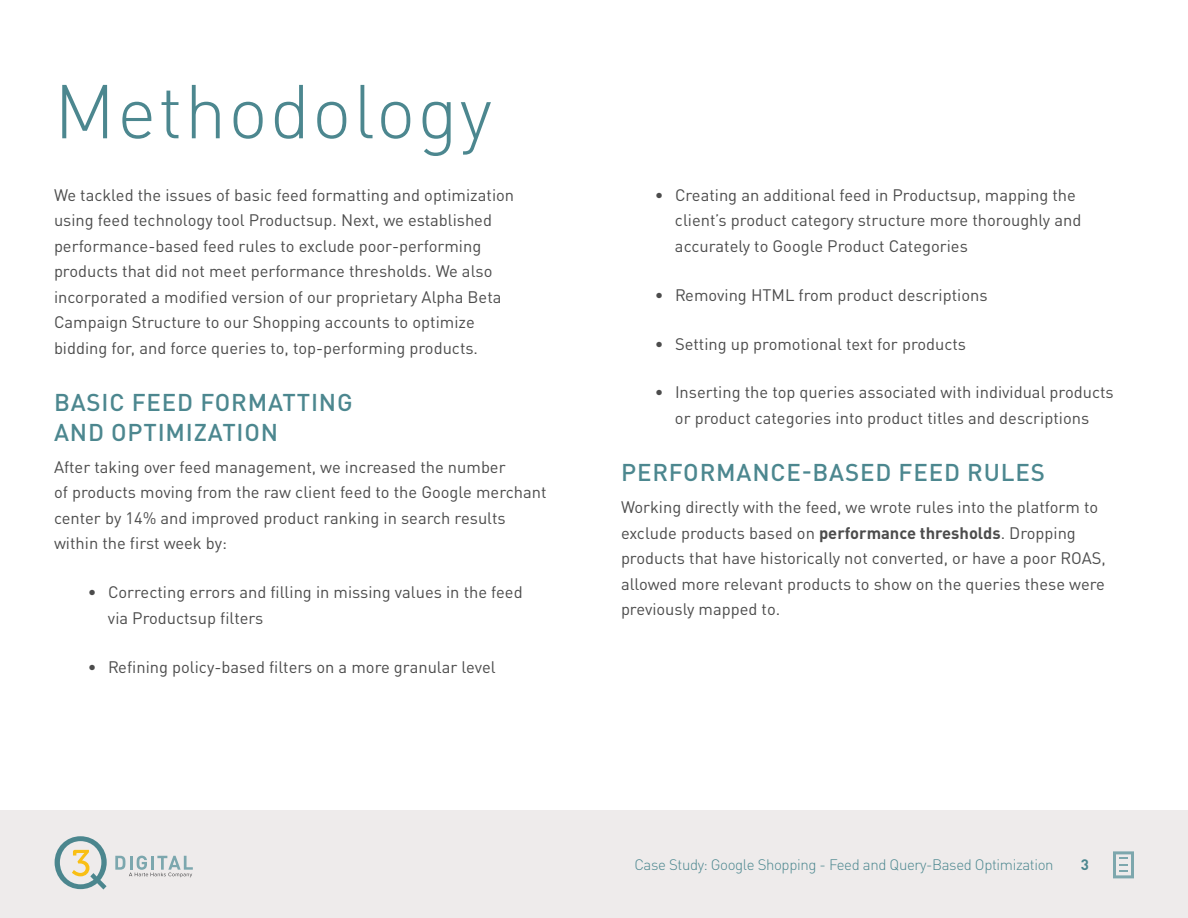
<style>
.page{position:relative;width:1188px;height:918px;background:#fff}
.page>*{position:absolute;margin:0;border:0;box-sizing:border-box;transform-origin:0 0}
.Copy_Header_2{font:300 75px "DINOT";letter-spacing:.025em;color:#4c878f}
.Copy_Header_2-2{font:500 24px/30px "DINOT";letter-spacing:.035em;color:#4c878f}
.Paragraph{font:16.5px/25.5px "DINOT";color:#4c4c4c}
.t1{font:300 15px "DINOT";letter-spacing:-.025em;color:#4c878f}
.t2{font:700 15px "DINOT";color:#4c878f}
.s1{font-weight:700}
</style>
<div class="page">
<div style="left:0;top:810px;width:1188px;height:108px;background:#eeebeb"></div>
<svg style="left:1113px;top:851px;width:21px;height:27px"></svg>
<svg style="left:55px;top:836px;width:52px;height:54px"></svg>
<svg style="left:115px;top:856px;width:78px;height:21px"></svg>
<p class="Copy_Header_2" style="left:54px;top:65px;width:440px">Methodology</p>
<p class="Paragraph" style="left:54px;top:182px;width:462px">We tackled the issues of basic feed formatting and optimization using feed technology tool Productsup. Next, we established performance-based feed rules to exclude poor-performing products that did not meet performance thresholds. We also incorporated a modified version of our proprietary Alpha Beta Campaign Structure to our Shopping accounts to optimize bidding for, and force queries to, top-performing products.</p>
<p class="Copy_Header_2-2" style="left:54px;top:386px;width:300px">BASIC FEED FORMATTING<br>AND OPTIMIZATION</p>
<p class="Paragraph" style="left:54px;top:454px;width:494px">After taking over feed management, we increased the number<br>of products moving from the raw client feed to the Google merchant center by 14% and improved product ranking in search results within the first week by:</p>
<p class="Paragraph" style="left:108px;top:579px;width:416px;text-indent:-20px">• Correcting errors and filling in missing values in the feed via Productsup filters</p>
<p class="Paragraph" style="left:88px;top:654px;width:409px">• Refining policy-based filters on a more granular level</p>
<p class="Paragraph" style="left:675px;top:182px;width:408px;text-indent:-20px">• Creating an additional feed in Productsup, mapping the client’s product category structure more thoroughly and accurately to Google Product Categories</p>
<p class="Paragraph" style="left:655px;top:282px;width:334px">• Removing HTML from product descriptions</p>
<p class="Paragraph" style="left:655px;top:331px;width:313px">• Setting up promotional text for products</p>
<p class="Paragraph" style="left:655px;top:380px;width:460px;text-align:center">• Inserting the top queries associated with individual products or product categories into product titles and descriptions</p>
<p class="Copy_Header_2-2" style="left:621px;top:457px;width:425px">PERFORMANCE-BASED FEED RULES</p>
<p class="Paragraph" style="left:621px;top:494px;width:486px">Working directly with the feed, we wrote rules into the platform to exclude products based on <span class="s1">performance thresholds</span>. Dropping products that have historically not converted, or have a poor ROAS, allowed more relevant products to show on the queries these were previously mapped to.</p>
<p class="t1" style="left:634px;top:856px;width:421px">Case Study: Google Shopping - Feed and Query-Based Optimization</p>
<p class="t2" style="left:1081px;top:855px;width:10px">3</p>
</div>
